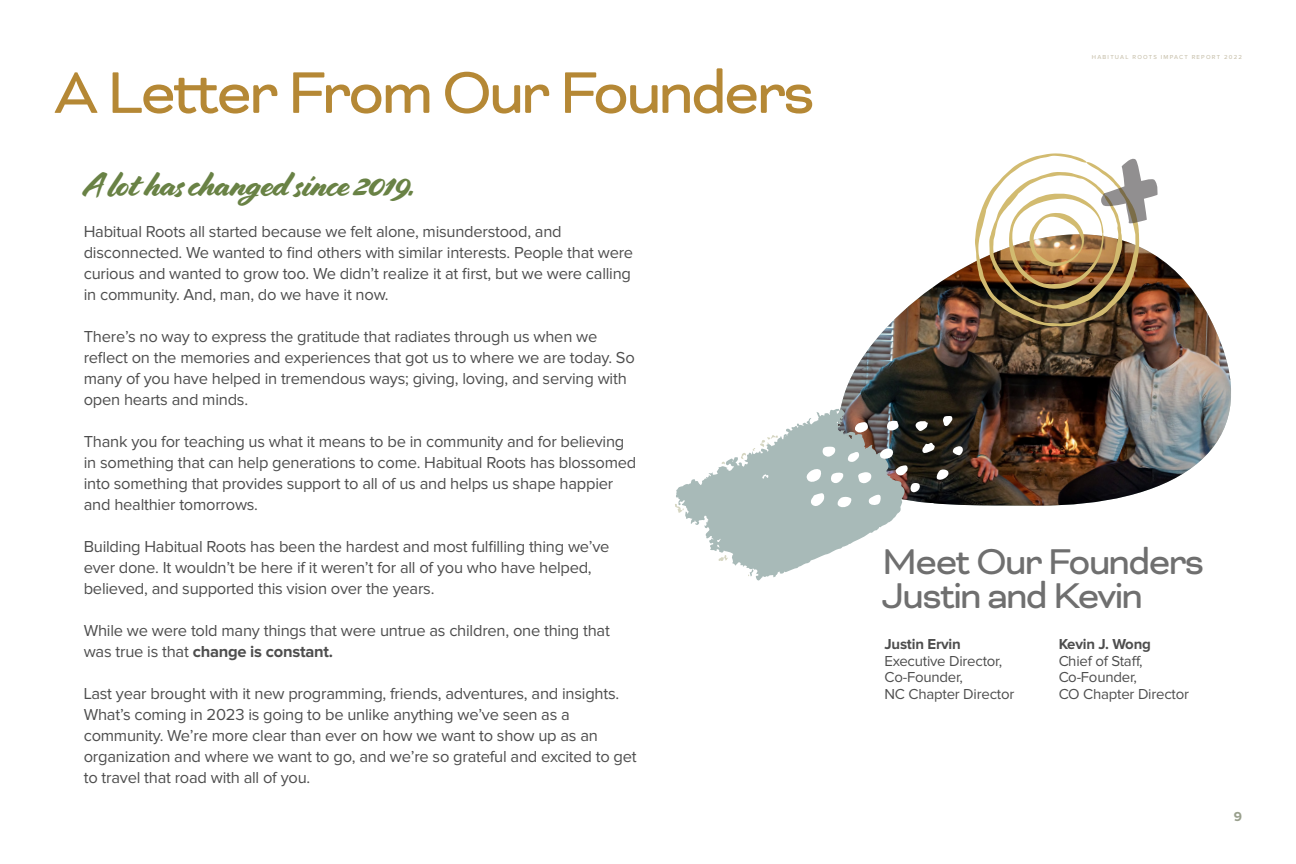
<style>
.page{position:relative;width:1296px;height:864px;background:#fff}
.page>*{position:absolute;margin:0;border:0;box-sizing:border-box;transform-origin:0 0}
.t1{font:67.5px "Bicyclette";letter-spacing:-.045em;color:#b58835}
.t2{font:41.25px/34.5px "Bicyclette";letter-spacing:-.045em;color:#6f6f6f}
.t3{font:33.75px "Cortado";letter-spacing:-.015em;color:#698245}
.t4{font:16.5px/21px "Proxima Nova";letter-spacing:-.015em;color:#000}
.t5{font:15px/16.5px "Proxima Nova";letter-spacing:-.015em;color:#000}
.t6{font:700 15px "Proxima Nova";letter-spacing:-.015em;color:#000}
.t7{font:700 13.5px "Proxima Nova";color:#99a08d}
.t8{font:500 6px "Proxima Nova";letter-spacing:.2em;color:#cac3af}
.s1{font-weight:700}
</style>
<div class="page">
<img style="left:840px;top:258px;width:391px;height:248px">
<svg style="left:675px;top:408px;width:289px;height:173px"></svg>
<img style="left:975px;top:153px;width:184px;height:174px">
<h1 class="t1" style="left:54px;top:53px;width:763px">A Letter From Our Founders</h1>
<h3 class="t3" style="left:84px;top:165px;width:334px">A lot has changed since 2019.</h3>
<p class="t4" style="left:84px;top:221px;width:551px">Habitual Roots all started because we felt alone, misunderstood, and disconnected. We wanted to find others with similar interests. People that were curious and wanted to grow too. We didn’t realize it at first, but we were calling in community. And, man, do we have it now.</p>
<p class="t4" style="left:84px;top:327px;width:553px">There’s no way to express the gratitude that radiates through us when we reflect on the memories and experiences that got us to where we are today. So many of you have helped in tremendous ways; giving, loving, and serving with open hearts and minds.</p>
<p class="t4" style="left:84px;top:432px;width:554px">Thank you for teaching us what it means to be in community and for believing in something that can help generations to come. Habitual Roots has blossomed into something that provides support to all of us and helps us shape happier and healthier tomorrows.</p>
<p class="t4" style="left:84px;top:537px;width:527px">Building Habitual Roots has been the hardest and most fulfilling thing we’ve ever done. It wouldn’t be here if it weren’t for all of you who have helped, believed, and supported this vision over the years.</p>
<p class="t4" style="left:84px;top:621px;width:528px">While we were told many things that were untrue as children, one thing that was true is that <span class="s1">change is constant.</span></p>
<p class="t4" style="left:84px;top:684px;width:554px">Last year brought with it new programming, friends, adventures, and insights.<br>What’s coming in 2023 is going to be unlike anything we’ve seen as a community. We’re more clear than ever on how we want to show up as an organization and where we want to go, and we’re so grateful and excited to get to travel that road with all of you.</p>
<p class="t8" style="left:1092px;top:52px;width:152px">HABITUAL ROOTS IMPACT REPORT 2022</p>
<h2 class="t2" style="left:882px;top:544px;width:324px">Meet Our Founders<br>Justin and Kevin</h2>
<p class="t6" style="left:885px;top:636px;width:78px">Justin Ervin</p>
<p class="t5" style="left:885px;top:653px;width:131px">Executive Director,<br>Co-Founder,<br>NC Chapter Director</p>
<p class="t6" style="left:1058px;top:636px;width:94px">Kevin J. Wong</p>
<p class="t5" style="left:1058px;top:653px;width:132px">Chief of Staff,<br>Co-Founder,<br>CO Chapter Director</p>
<p class="t7" style="left:1234px;top:808px;width:10px">9</p>
</div>
